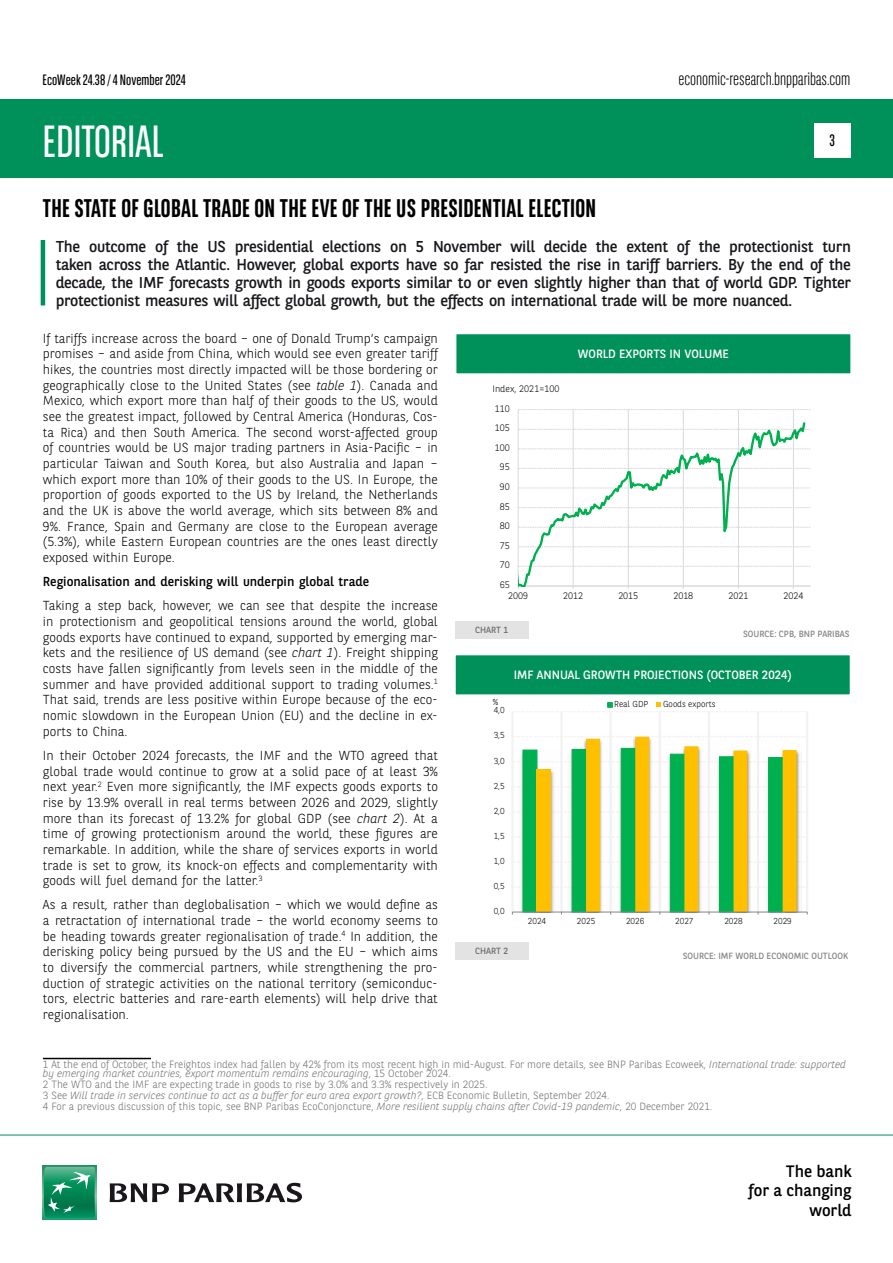
<style>
.page{position:relative;width:893px;height:1263px;background:#fff}
.page>*{position:absolute;margin:0;border:0;box-sizing:border-box;transform-origin:0 0}
.t1{font:45px "BNPP Sans Condensed";color:#fff}
.t2{font:700 25.5px "BNPP Sans Condensed";letter-spacing:.01em;color:#000}
.t3{font:300 18px "BNPP Sans Condensed";color:#000}
.t4{font:16.5px/19.8px "BNPP Sans";color:#000;text-align:right}
.t5{font:16.5px "BNPP Sans Condensed";color:#000}
.t6{font:15.75px/18px "BNPP Sans";letter-spacing:-.02em;color:#1a171c;text-align:justify}
.t7{font:15px "BNPP Sans Condensed";color:#000}
.t8{font:300 13.05px/15.6px "BNPP Sans";color:#000;text-align:justify}
.t9{font:13.05px "BNPP Sans";color:#000}
.t10{font:12px "BNPP Sans";color:#fff}
.t11{font:300 10.5px/11.1px "BNPP Sans";color:#706f6f}
.t12{font:300 9.45px "BNPP Sans";letter-spacing:-.01em;color:#000}
.t13{font:9px "BNPP Sans";color:#878787}
.t14{font:9px "BNPP Sans";color:#706f6f}
.t15{font:300 8.7px "BNPP Sans";letter-spacing:-.005em;color:#000}
.s1{font-style:italic}
</style>
<div class="page">
<div style="left:1px;top:99px;width:892px;height:78px;background:#00915b"></div>
<svg style="left:43px;top:1166px;width:53px;height:53px"></svg>
<svg style="left:44px;top:1167px;width:51px;height:51px;background:#26996e"></svg>
<svg style="left:110px;top:1183px;width:59px;height:19px"></svg>
<svg style="left:179px;top:1183px;width:123px;height:19px"></svg>
<hr style="left:0;top:1135px;width:893px;height:1px;background:#00915b">
<div style="left:814px;top:123px;width:36px;height:34px;background:#fff"></div>
<hr style="left:43px;top:1058px;width:108px;height:1px;background:#000">
<hr style="left:41px;top:240px;width:4px;height:65px;background:#00915b">
<svg style="left:518px;top:409px;width:292px;height:1px"></svg>
<hr style="left:518px;top:410px;width:1px;height:176px;background:#d9d9d9">
<hr style="left:573px;top:410px;width:1px;height:176px;background:#d9d9d9">
<hr style="left:628px;top:410px;width:1px;height:176px;background:#d9d9d9">
<hr style="left:683px;top:410px;width:1px;height:176px;background:#d9d9d9">
<hr style="left:738px;top:410px;width:1px;height:176px;background:#d9d9d9">
<hr style="left:793px;top:410px;width:1px;height:176px;background:#d9d9d9">
<hr style="left:518px;top:585px;width:292px;height:2px;background:#d9d9d9">
<svg style="left:518px;top:586px;width:291px;height:3px"></svg>
<svg style="left:518px;top:415px;width:289px;height:172px"></svg>
<div style="left:456px;top:333px;width:395px;height:41px;background:#00915b"></div>
<div style="left:455px;top:333px;width:397px;height:42px;border:2px solid #fff"></div>
<hr style="left:511px;top:712px;width:2px;height:200px;background:#f2f2f2">
<hr style="left:560px;top:712px;width:3px;height:200px;background:#f2f2f2">
<hr style="left:610px;top:712px;width:2px;height:200px;background:#f2f2f2">
<hr style="left:659px;top:712px;width:2px;height:200px;background:#f2f2f2">
<hr style="left:708px;top:712px;width:2px;height:200px;background:#f2f2f2">
<hr style="left:757px;top:712px;width:2px;height:200px;background:#f2f2f2">
<hr style="left:806px;top:712px;width:2px;height:200px;background:#f2f2f2">
<svg style="left:512px;top:736px;width:296px;height:178px"></svg>
<svg style="left:513px;top:702px;width:294px;height:10px"></svg>
<div style="left:455px;top:654px;width:395px;height:41px;background:#00915b"></div>
<div style="left:454px;top:654px;width:397px;height:42px;border:2px solid #fff"></div>
<div style="left:455px;top:621px;width:73px;height:18px;background:#e3e3e3"></div>
<div style="left:455px;top:942px;width:73px;height:18px;background:#e3e3e3"></div>
<p class="t7" style="left:43px;top:70px;width:145px">EcoWeek 24.38 / 4 November 2024</p>
<h3 class="t3" style="left:678px;top:67px;width:174px">economic-research.bnpparibas.com</h3>
<h1 class="t1" style="left:43px;top:113px;width:123px">EDITORIAL</h1>
<p class="t5" style="left:829px;top:130px;width:7px">3</p>
<h2 class="t2" style="left:43px;top:193px;width:555px">THE STATE OF GLOBAL TRADE ON THE EVE OF THE US PRESIDENTIAL ELECTION</h2>
<p class="t6" style="left:56px;top:237px;width:797px">The outcome of the US presidential elections on 5 November will decide the extent of the protectionist turn taken across the Atlantic. However, global exports have so far resisted the rise in tariff barriers. By the end of the decade, the IMF forecasts growth in goods exports similar to or even slightly higher than that of world GDP. Tighter protectionist measures will affect global growth, but the effects on international trade will be more nuanced.</p>
<p class="t8" style="left:43px;top:330px;width:396px">If tariffs increase across the board – one of Donald Trump’s campaign promises – and aside from China, which would see even greater tariff hikes, the countries most directly impacted will be those bordering or geographically close to the United States (see <span class="s1">table 1</span>). Canada and Mexico, which export more than half of their goods to the US, would see the greatest impact, followed by Central America (Honduras, Cos&shy;ta Rica) and then South America. The second worst-affected group of countries would be US major trading partners in Asia-Pacific – in particular Taiwan and South Korea, but also Australia and Japan – which export more than 10% of their goods to the US. In Europe, the proportion of goods exported to the US by Ireland, the Netherlands and the UK is above the world average, which sits between 8% and 9%. France, Spain and Germany are close to the European average (5.3%), while Eastern European countries are the ones least directly exposed within Europe.</p>
<p class="t9" style="left:43px;top:573px;width:328px">Regionalisation and derisking will underpin global trade</p>
<p class="t8" style="left:43px;top:597px;width:396px">Taking a step back, however, we can see that despite the increase in protectionism and geopolitical tensions around the world, global goods exports have continued to expand, supported by emerging mar&shy;kets and the resilience of US demand (see <span class="s1">chart 1</span>). Freight shipping costs have fallen significantly from levels seen in the middle of the summer and have provided additional support to trading volumes.<sup>1<br></sup>That said, trends are less positive within Europe because of the eco&shy;nomic slowdown in the European Union (EU) and the decline in ex&shy;ports to China.</p>
<p class="t8" style="left:43px;top:747px;width:396px">In their October 2024 forecasts, the IMF and the WTO agreed that global trade would continue to grow at a solid pace of at least 3% next year.<sup>2</sup> Even more significantly, the IMF expects goods exports to rise by 13.9% overall in real terms between 2026 and 2029, slightly more than its forecast of 13.2% for global GDP (see <span class="s1">chart 2</span>). At a time of growing protectionism around the world, these figures are remarkable. In addition, while the share of services exports in world trade is set to grow, its knock-on effects and complementarity with goods will fuel demand for the latter.<sup>3</sup></p>
<p class="t8" style="left:43px;top:896px;width:396px">As a result, rather than deglobalisation – which we would define as a retractation of international trade – the world economy seems to be heading towards greater regionalisation of trade.<sup>4</sup> In addition, the derisking policy being pursued by the US and the EU – which aims to diversify the commercial partners, while strengthening the pro&shy;duction of strategic activities on the national territory (semiconduc&shy;tors, electric batteries and rare-earth elements) will help drive that regionalisation.</p>
<p class="t10" style="left:578px;top:346px;width:152px">WORLD EXPORTS IN VOLUME</p>
<p class="t12" style="left:493px;top:382px;width:68px">Index, 2021=100</p>
<p class="t12" style="left:495px;top:402px;width:16px">110</p>
<p class="t12" style="left:495px;top:421px;width:16px">105</p>
<p class="t12" style="left:495px;top:441px;width:16px">100</p>
<p class="t12" style="left:500px;top:461px;width:11px">95</p>
<p class="t12" style="left:500px;top:480px;width:11px">90</p>
<p class="t12" style="left:500px;top:500px;width:11px">85</p>
<p class="t12" style="left:500px;top:519px;width:11px">80</p>
<p class="t12" style="left:500px;top:539px;width:11px">75</p>
<p class="t12" style="left:500px;top:558px;width:11px">70</p>
<p class="t12" style="left:500px;top:578px;width:11px">65</p>
<p class="t12" style="left:508px;top:590px;width:21px">2009</p>
<p class="t12" style="left:563px;top:590px;width:21px">2012</p>
<p class="t12" style="left:618px;top:590px;width:21px">2015</p>
<p class="t12" style="left:673px;top:590px;width:21px">2018</p>
<p class="t12" style="left:728px;top:590px;width:21px">2021</p>
<p class="t12" style="left:784px;top:590px;width:21px">2024</p>
<p class="t14" style="left:475px;top:624px;width:35px">CHART 1</p>
<p class="t13" style="left:743px;top:627px;width:108px">SOURCE: CPB, BNP PARIBAS</p>
<p class="t10" style="left:514px;top:667px;width:279px">IMF ANNUAL GROWTH PROJECTIONS (OCTOBER 2024)</p>
<p class="t15" style="left:493px;top:696px;width:7px">%</p>
<p class="t15" style="left:614px;top:698px;width:36px">Real GDP</p>
<p class="t15" style="left:663px;top:698px;width:54px">Goods exports</p>
<p class="t15" style="left:494px;top:704px;width:13px">4,0</p>
<p class="t15" style="left:494px;top:729px;width:13px">3,5</p>
<p class="t15" style="left:494px;top:754px;width:13px">3,0</p>
<p class="t15" style="left:494px;top:780px;width:13px">2,5</p>
<p class="t15" style="left:494px;top:805px;width:13px">2,0</p>
<p class="t15" style="left:494px;top:830px;width:13px">1,5</p>
<p class="t15" style="left:494px;top:855px;width:13px">1,0</p>
<p class="t15" style="left:494px;top:880px;width:13px">0,5</p>
<p class="t15" style="left:494px;top:905px;width:13px">0,0</p>
<p class="t15" style="left:528px;top:915px;width:20px">2024</p>
<p class="t15" style="left:577px;top:915px;width:20px">2025</p>
<p class="t15" style="left:626px;top:915px;width:20px">2026</p>
<p class="t15" style="left:675px;top:915px;width:20px">2027</p>
<p class="t15" style="left:724px;top:915px;width:20px">2028</p>
<p class="t15" style="left:773px;top:915px;width:20px">2029</p>
<p class="t14" style="left:475px;top:945px;width:35px">CHART 2</p>
<p class="t13" style="left:683px;top:949px;width:167px">SOURCE: IMF WORLD ECONOMIC OUTLOOK</p>
<p class="t11" style="left:43px;top:1059px;width:804px;line-height:9px">1 At the end of October, the Freightos index had fallen by 42% from its most recent high in mid-August. For more details, see BNP Paribas Ecoweek, <span class="s1">International trade: supported by emerging market countries, export momentum remains encouraging</span>, 15 October 2024.</p>
<p class="t11" style="left:43px;top:1078px;width:671px">2 The WTO and the IMF are expecting trade in goods to rise by 3.0% and 3.3% respectively in 2025.<br>3 See <span class="s1">Will trade in services continue to act as a buffer for euro area export growth?</span>, ECB Economic Bulletin, September 2024.<br>4 For a previous discussion of this topic, see BNP Paribas EcoConjoncture, <span class="s1">More resilient supply chains after Covid-19 pandemic</span>, 20 December 2021.</p>
<p class="t4" style="left:748px;top:1160px;width:104px">The bank<br>for a changing world</p>
</div>
